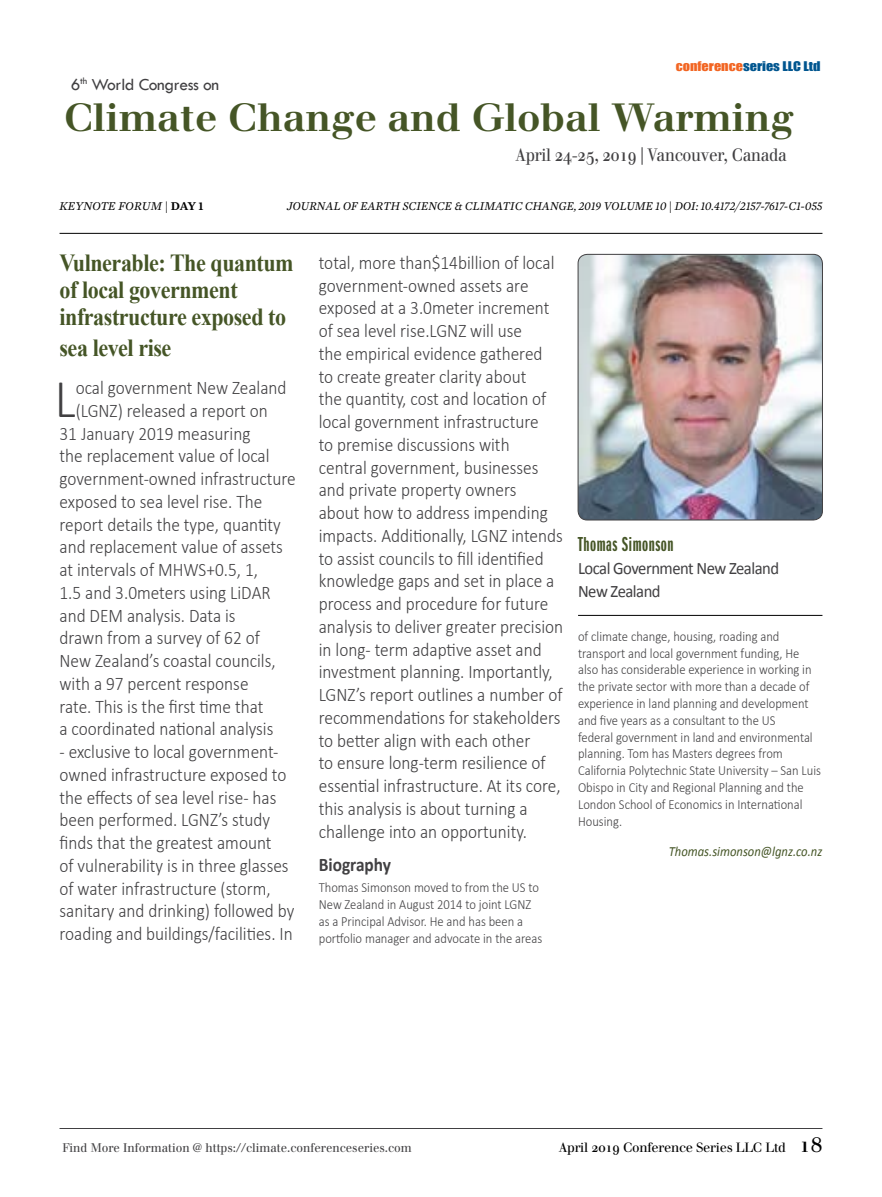
<style>
.page{position:relative;width:882px;height:1197px;background:#fff}
.page>*{position:absolute;margin:0;border:0;box-sizing:border-box;transform-origin:0 0}
.t1{font:300 55.12px "Calibri";color:#414042;scale:.9 1}
.t2{font:700 38.5px "Justus";color:#455526}
.t3{font:700 24.5px/26.9px "Times New Roman";letter-spacing:-.02em;color:#455526;scale:.9 1}
.t4{font:21px "ITC Franklin Gothic Std Dm X Cp";letter-spacing:.025em;color:#455526}
.t5{font:300 19.25px/22.8px "Calibri";color:#414042;scale:.9 1}
.t6{font:700 19.25px "Calibri";color:#414042;scale:.9 1}
.t7{font:17.5px/22.8px "Calibri";letter-spacing:-.03em;color:#414042;scale:.95 1}
.t8{font:17.5px "Justus Oldstyle";letter-spacing:-.02em;color:#414042;scale:.9 1}
.t9{font:17.5px "Tw Cen";letter-spacing:-.02em;color:#414042}
.t10{font:300 14px/16.8px "Calibri";color:#414042;scale:.9 1}
.t11{font:italic 14px "Calibri";color:#455526;scale:.9 1}
.t12{font:13.12px "Justus Oldstyle";letter-spacing:-.02em;color:#000}
.t13{font:italic 12.25px "Mercury Text G1";letter-spacing:-.01em;color:#000;scale:.96 1}
.t14{font:12.25px "Justus Oldstyle";color:#414042;scale:.95 1}
.t15{font:12.25px "Impact";color:#00558f;scale:1.16 1}
.t16{font:italic 12.25px "Mercury Text G1";letter-spacing:-.01em;color:#000}
.s1{color:#f26522}
.s2{font-weight:600;font-style:normal}
.s3{font-size:21px}
</style>
<div class="page">
<hr style="left:60px;top:233px;width:762px;height:1px;background:#000">
<hr style="left:60px;top:1128px;width:762px;height:1px;background:#414042">
<img style="left:578px;top:254px;width:244px;height:266px">
<div style="left:578px;top:254px;width:245px;height:266px;border:1px solid #414042;border-radius:9px"></div>
<hr style="left:578px;top:615px;width:244px;height:1px;background:#000">
<p class="t15" style="left:676px;top:57px;width:126px"><span class="s1">conference</span>series LLC Ltd</p>
<p class="t9" style="left:71px;top:74px;width:150px">6<sup>th</sup> World Congress on</p>
<h2 class="t2" style="left:64px;top:94px;width:732px">Climate Change and Global Warming</h2>
<p class="t8" style="left:516px;top:145px;width:303px">April 24-25, 2019 | Vancouver, Canada</p>
<p class="t16" style="left:60px;top:199px;width:145px">KEYNOTE FORUM | <span class="s2">DAY 1</span></p>
<p class="t13" style="left:287px;top:199px;width:559px">JOURNAL OF EARTH SCIENCE &amp; CLIMATIC CHANGE, 2019 VOLUME 10 | DOI: 10.4172/2157-7617-C1-055</p>
<p class="t3" style="left:60px;top:249px;width:262px">Vulnerable: The quantum of local government infrastructure exposed to</p>
<p class="t3" style="left:60px;top:334px;width:126px">sea level rise</p>
<h1 class="t1" style="left:55px;top:364px;width:25px">L</h1>
<p class="t5" style="left:76px;top:376px;width:236px">ocal government New Zealand</p>
<p class="t5" style="left:76px;top:399px;width:215px">(LGNZ) released a report on</p>
<p class="t5" style="left:60px;top:422px;width:214px">31 January 2019 measuring</p>
<p class="t5" style="left:60px;top:444px;width:235px">the replacement value of local</p>
<p class="t5" style="left:60px;top:467px;width:264px">government-owned infrastructure</p>
<p class="t5" style="left:60px;top:490px;width:227px">exposed to sea level rise. The</p>
<p class="t5" style="left:60px;top:513px;width:247px">report details the type, quantity</p>
<p class="t5" style="left:60px;top:535px;width:250px">and replacement value of assets</p>
<p class="t5" style="left:60px;top:558px;width:222px">at intervals of MHWS+0.5, 1,</p>
<p class="t5" style="left:60px;top:581px;width:236px">1.5 and 3.0meters using LiDAR</p>
<p class="t5" style="left:60px;top:604px;width:197px">and DEM analysis. Data is</p>
<p class="t5" style="left:60px;top:626px;width:224px">drawn from a survey of 62 of</p>
<p class="t5" style="left:60px;top:649px;width:242px">New Zealand’s coastal councils,</p>
<p class="t5" style="left:60px;top:672px;width:212px">with a 97 percent response</p>
<p class="t5" style="left:60px;top:695px;width:228px">rate. This is the first time that</p>
<p class="t5" style="left:60px;top:717px;width:239px">a coordinated national analysis</p>
<p class="t5" style="left:60px;top:740px;width:262px">- exclusive to local government&shy;owned infrastructure exposed to the effects of sea level rise- has been performed. LGNZ’s study finds that the greatest amount<br>of vulnerability is in three glasses of water infrastructure (storm, sanitary and drinking) followed by roading and buildings/facilities. In</p>
<p class="t5" style="left:319px;top:251px;width:273px">total, more than$14billion of local government-owned assets are exposed at a 3.0meter increment of sea level rise.LGNZ will use<br>the empirical evidence gathered<br>to create greater clarity about<br>the quantity, cost and location of local government infrastructure<br>to premise discussions with<br>central government, businesses and private property owners<br>about how to address impending impacts. Additionally, LGNZ intends to assist councils to fill identified knowledge gaps and set in place a process and procedure for future analysis to deliver greater precision in long- term adaptive asset and investment planning. Importantly, LGNZ’s report outlines a number of recommendations for stakeholders to better align with each other<br>to ensure long-term resilience of essential infrastructure. At its core, this analysis is about turning a challenge into an opportunity.</p>
<p class="t6" style="left:319px;top:852px;width:82px">Biography</p>
<p class="t10" style="left:319px;top:879px;width:250px">Thomas Simonson moved to from the US to New Zealand in August 2014 to joint LGNZ as a Principal Advisor. He and has been a portfolio manager and advocate in the areas</p>
<p class="t4" style="left:578px;top:533px;width:97px">Thomas Simonson</p>
<p class="t7" style="left:578px;top:557px;width:213px">Local Government New Zealand<br>New Zealand</p>
<p class="t10" style="left:578px;top:628px;width:272px">of climate change, housing, roading and transport and local government funding, He also has considerable experience in working in the private sector with more than a decade of experience in land planning and development and five years as a consultant to the US<br>federal government in land and environmental planning. Tom has Masters degrees from California Polytechnic State University – San Luis Obispo in City and Regional Planning and the London School of Economics in International Housing.</p>
<p class="t11" style="left:669px;top:842px;width:172px">Thomas.simonson@lgnz.co.nz</p>
<p class="t14" style="left:63px;top:1141px;width:369px">Find More Information @ https://climate.conferenceseries.com</p>
<p class="t12" style="left:559px;top:1140px;width:265px">April 2019 Conference Series LLC Ltd <span class="s3">18</span></p>
</div>
